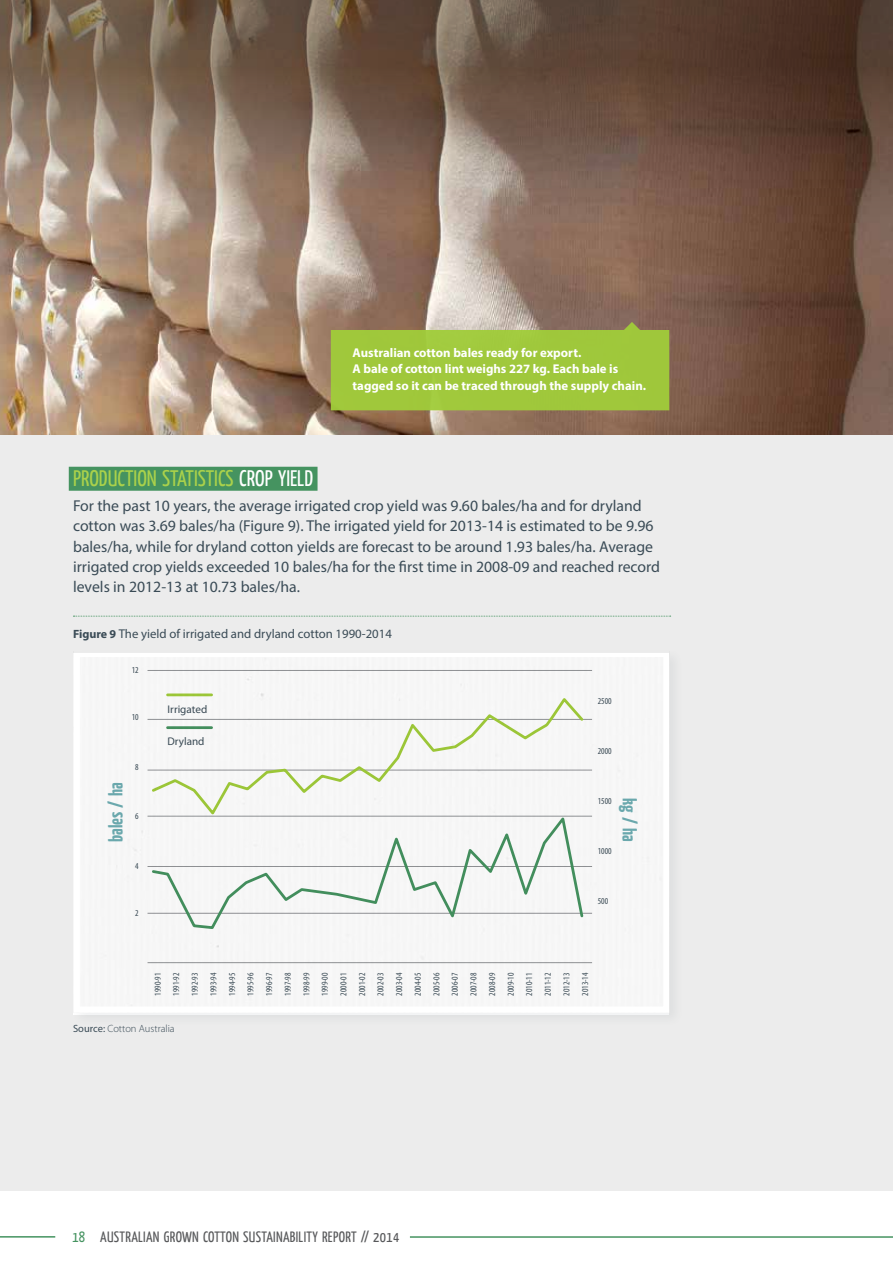
<style>
.page{position:relative;width:893px;height:1263px;background:#fff}
.page>*{position:absolute;margin:0;border:0;box-sizing:border-box;transform-origin:0 0}
.t1{font:22.5px "Yanone Kaffeesatz";color:#aad14b}
.t2{font:700 19.5px "Yanone Kaffeesatz";color:#6eaeb3}
.t3{font:15.75px/20.2px "Myriad Pro";color:#3a4b56}
.t4{font:15px "Yanone Kaffeesatz";letter-spacing:.02em;color:#58595b}
.t5{font:700 12.75px/16.5px "Myriad Pro";color:#fff}
.t6{font:12.75px "Myriad Pro";color:#3a4b56}
.t7{font:11.1px "Myriad Pro";color:#3a4b56}
.t8{font:300 10.5px "Myriad Pro";color:#3a4b56}
.t9{font:condensed 9px/18.6px "Myriad Pro";color:#3a4b56;text-align:justify}
.s1{color:#fff}
.s2{font-weight:700;font-size:12px}
.s3{font-weight:400}
.s4{color:#459360}
</style>
<div class="page">
<hr style="left:0;top:1236px;width:55px;height:1px;background:#459360">
<div style="left:0;top:0;width:893px;height:1191px;background:#ececec"></div>
<hr style="left:410px;top:1236px;width:483px;height:2px;background:#459360">
<img style="left:0;top:220px;width:893px;height:214px">
<div style="left:69px;top:467px;width:249px;height:24px;background:#459360"></div>
<svg style="left:73px;top:616px;width:598px;height:1px"></svg>
<svg style="left:0;top:0;width:893px;height:220px;background:#776050"></svg>
<div style="left:71px;top:648px;width:613px;height:380px;background:#3a4b56;opacity:.25"></div>
<div style="left:81px;top:658px;width:581px;height:347px;background:#f6f6f6"></div>
<div style="left:74px;top:651px;width:595px;height:361px;border:6px solid #fff"></div>
<svg style="left:331px;top:322px;width:338px;height:88px;background:#a0c241"></svg>
<p class="t5" style="left:353px;top:344px;width:295px">Australian cotton bales ready for export.<br>A bale of cotton lint weighs 227 kg. Each bale is tagged so it can be traced through the supply chain.</p>
<h1 class="t1" style="left:73px;top:464px;width:242px">PRODUCTION STATISTICS <span class="s1">CROP YIELD</span></h1>
<p class="t3" style="left:73px;top:495px;width:589px">For the past 10 years, the average irrigated crop yield was 9.60 bales/ha and for dryland cotton was 3.69 bales/ha (Figure 9). The irrigated yield for 2013-14 is estimated to be 9.96 bales/ha, while for dryland cotton yields are forecast to be around 1.93 bales/ha. Average irrigated crop yields exceeded 10 bales/ha for the first time in 2008-09 and reached record levels in 2012-13 at 10.73 bales/ha.</p>
<p class="t6" style="left:73px;top:626px;width:320px"><span class="s2">Figure 9</span> The yield of irrigated and dryland cotton 1990-2014</p>
<p class="t9" style="left:132px;top:661px;width:8px">12</p>
<p class="t9" style="left:132px;top:707px;width:8px">10</p>
<p class="t2" style="left:103px;top:842px;width:61px;rotate:-90deg">bales / ha</p>
<p class="t9" style="left:135px;top:758px;width:5px">8</p>
<p class="t9" style="left:135px;top:807px;width:5px">6</p>
<p class="t9" style="left:135px;top:856px;width:5px">4</p>
<p class="t9" style="left:135px;top:904px;width:5px">2</p>
<p class="t7" style="left:168px;top:702px;width:41px">Irrigated</p>
<p class="t7" style="left:168px;top:734px;width:39px">Dryland</p>
<p class="t9" style="left:598px;top:691px;width:15px">2500</p>
<p class="t9" style="left:598px;top:741px;width:15px">2000</p>
<p class="t9" style="left:598px;top:792px;width:15px">1500</p>
<p class="t2" style="left:642px;top:798px;width:45px;rotate:90deg">kg / ha</p>
<p class="t9" style="left:598px;top:842px;width:15px">1000</p>
<p class="t9" style="left:598px;top:892px;width:12px">500</p>
<p class="t9" style="left:148px;top:996px;width:25px;rotate:-90deg">1990-91<br>1991-92<br>1992-93<br>1993-94<br>1994-95<br>1995-96<br>1996-97<br>1997-98<br>1998-99<br>1999-00<br>2000-01<br>2001-02<br>2002-03<br>2003-04<br>2004-05<br>2005-06<br>2006-07<br>2007-08<br>2008-09<br>2009-10<br>2010-11<br>2011-12<br>2012-13<br>2013-14</p>
<p class="t8" style="left:73px;top:1023px;width:103px"><span class="s3">Source:</span> Cotton Australia</p>
<p class="t4" style="left:73px;top:1227px;width:328px"><span class="s4">18</span> AUSTRALIAN GROWN COTTON SUSTAINABILITY REPORT // 2014</p>
</div>
